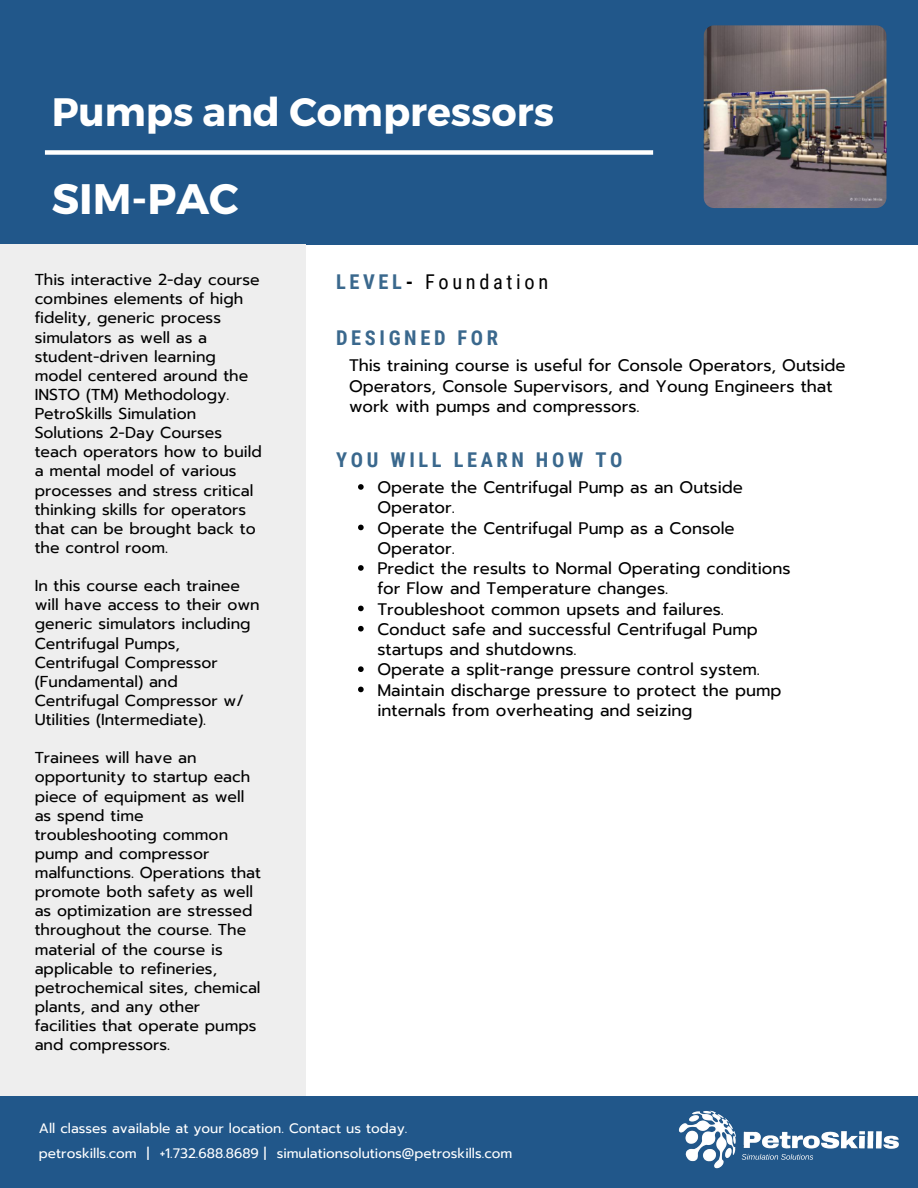
<style>
.page{position:relative;width:918px;height:1188px;background:#fff}
.page>*{position:absolute;margin:0;border:0;box-sizing:border-box;transform-origin:0 0}
.t1{font:700 42.6px "Montserrat";color:#fff}
.t2{font:700 39.6px "Montserrat";color:#fff}
.t3{font:700 20.4px "Roboto Condensed";letter-spacing:.18em;color:#3a688d}
.t4{font:20.4px "Roboto Condensed";letter-spacing:.18em;color:#000}
.t5{font:16.65px/20.2px "Prompt";color:#000}
.t6{font:15.75px/19.2px "Prompt";color:#000}
.t7{font:13.65px "Prompt";color:#fff}
.s1{font-weight:700;color:#3a688d}
.s2{font-weight:700}
</style>
<div class="page">
<div style="left:0;top:0;width:918px;height:245px;background:#21578a"></div>
<div style="left:0;top:1096px;width:918px;height:92px;background:#21578a"></div>
<div style="left:0;top:245px;width:306px;height:851px;background:#eee"></div>
<img style="left:704px;top:25px;width:182px;height:183px;border-radius:10px">
<div style="left:45px;top:150px;width:608px;height:5px;background:#fff"></div>
<svg style="left:358px;top:484px;width:6px;height:6px"></svg>
<svg style="left:358px;top:525px;width:6px;height:5px"></svg>
<svg style="left:358px;top:565px;width:6px;height:6px"></svg>
<svg style="left:358px;top:606px;width:6px;height:5px"></svg>
<svg style="left:358px;top:626px;width:6px;height:6px"></svg>
<svg style="left:358px;top:666px;width:6px;height:6px"></svg>
<svg style="left:358px;top:687px;width:6px;height:5px"></svg>
<img style="left:678px;top:1110px;width:221px;height:59px">
<p class="t2" style="left:52px;top:86px;width:504px">Pumps and Compressors</p>
<p class="t1" style="left:52px;top:171px;width:188px">SIM-PAC</p>
<p class="t6" style="left:35px;top:270px;width:229px">This interactive 2-day course combines elements of high fidelity, generic process simulators as well as a student-driven learning model centered around the<br>INSTO (TM) Methodology.<br>PetroSkills Simulation<br>Solutions 2-Day Courses teach operators how to build a mental model of various processes and stress critical thinking skills for operators that can be brought back to the control room.</p>
<p class="t6" style="left:35px;top:576px;width:227px">In this course each trainee will have access to their own generic simulators including<br>Centrifugal Pumps,<br>Centrifugal Compressor (Fundamental) and<br>Centrifugal Compressor w/<br>Utilities (Intermediate).</p>
<p class="t6" style="left:35px;top:749px;width:228px">Trainees will have an opportunity to startup each piece of equipment as well as spend time troubleshooting common pump and compressor malfunctions. Operations that promote both safety as well as optimization are stressed throughout the course. The material of the course is applicable to refineries, petrochemical sites, chemical plants, and any other facilities that operate pumps and compressors.</p>
<p class="t4" style="left:336px;top:270px;width:214px"><span class="s1">LEVEL</span><span class="s2">-</span> Foundation</p>
<p class="t3" style="left:336px;top:326px;width:164px">DESIGNED FOR</p>
<p class="t5" style="left:349px;top:356px;width:498px">This training course is useful for Console Operators, Outside<br>Operators, Console Supervisors, and Young Engineers that work with pumps and compressors.</p>
<p class="t3" style="left:336px;top:448px;width:288px">YOU WILL LEARN HOW TO</p>
<p class="t5" style="left:377px;top:477px;width:367px">Operate the Centrifugal Pump as an Outside<br>Operator.</p>
<p class="t5" style="left:377px;top:518px;width:359px">Operate the Centrifugal Pump as a Console<br>Operator.</p>
<p class="t5" style="left:377px;top:558px;width:415px">Predict the results to Normal Operating conditions for Flow and Temperature changes.</p>
<p class="t5" style="left:377px;top:599px;width:348px">Troubleshoot common upsets and failures.</p>
<p class="t5" style="left:377px;top:619px;width:382px">Conduct safe and successful Centrifugal Pump startups and shutdowns.</p>
<p class="t5" style="left:377px;top:660px;width:384px">Operate a split-range pressure control system.</p>
<p class="t5" style="left:377px;top:680px;width:406px">Maintain discharge pressure to protect the pump internals from overheating and seizing</p>
<p class="t7" style="left:39px;top:1118px;width:370px">All classes available at your location. Contact us today.</p>
<p class="t7" style="left:39px;top:1144px;width:475px">petroskills.com | +1.732.688.8689 | simulationsolutions@petroskills.com</p>
</div>
